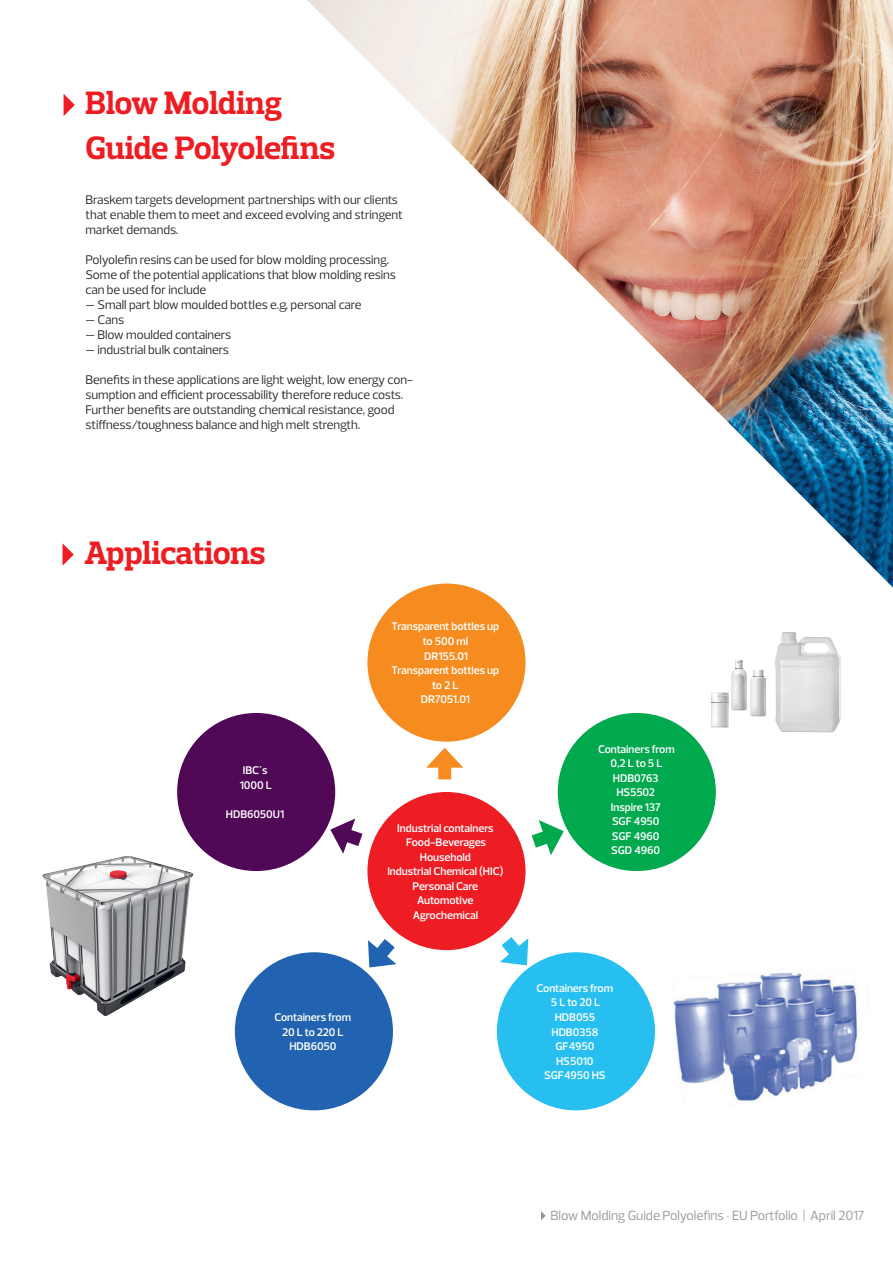
<style>
.page{position:relative;width:893px;height:1263px;background:#fff}
.page>*{position:absolute;margin:0;border:0;box-sizing:border-box;transform-origin:0 0}
.t1{font:33px/45px "Odebrecht Slab";letter-spacing:-.015em;color:#ee1d23}
.t2{font:13.5px "Odebrecht Sans";letter-spacing:-.01em;color:#939598}
.t3{font:12.75px/15px "Odebrecht Sans";letter-spacing:-.005em;color:#231f20}
.t4{font:700 11.25px/14.5px "Odebrecht Sans";letter-spacing:-.01em;color:#fff;text-align:center}
</style>
<div class="page">
<svg style="left:541px;top:1211px;width:5px;height:9px"></svg>
<img style="left:42px;top:846px;width:175px;height:170px">
<img style="left:673px;top:972px;width:185px;height:129px">
<svg style="left:63px;top:544px;width:11px;height:21px"></svg>
<div style="left:367px;top:792px;width:159px;height:158px;background:#ee1d23;border-radius:50%"></div>
<div style="left:367px;top:583px;width:159px;height:159px;background:#f68c1f;border-radius:50%"></div>
<div style="left:558px;top:713px;width:158px;height:158px;background:#00a94d;border-radius:50%"></div>
<div style="left:497px;top:952px;width:158px;height:158px;background:#26bff0;border-radius:50%"></div>
<div style="left:235px;top:952px;width:158px;height:158px;background:#2163b0;border-radius:50%"></div>
<div style="left:177px;top:713px;width:158px;height:158px;background:#500755;border-radius:50%"></div>
<div style="left:438px;top:760px;width:13px;height:19px;background:#f68c1f"></div>
<svg style="left:426px;top:748px;width:37px;height:20px"></svg>
<svg style="left:517px;top:819px;width:52px;height:39px"></svg>
<svg style="left:488px;top:923px;width:49px;height:51px"></svg>
<svg style="left:359px;top:925px;width:49px;height:51px"></svg>
<svg style="left:325px;top:818px;width:52px;height:37px"></svg>
<img style="left:775px;top:632px;width:67px;height:101px">
<div style="left:749px;top:665px;width:19px;height:53px;background:#f8f8f8"></div>
<svg style="left:712px;top:727px;width:16px;height:1px"></svg>
<svg style="left:711px;top:660px;width:55px;height:67px"></svg>
<svg style="left:64px;top:94px;width:11px;height:22px"></svg>
<img style="left:307px;top:0;width:586px;height:587px">
<h1 class="t1" style="left:86px;top:80px;width:251px">Blow Molding<br>Guide Polyolefins</h1>
<p class="t3" style="left:86px;top:192px;width:319px">Braskem targets development partnerships with our clients that enable them to meet and exceed evolving and stringent market demands.</p>
<p class="t3" style="left:86px;top:252px;width:312px">Polyolefin resins can be used for blow molding processing.<br>Some of the potential applications that blow molding resins can be used for include</p>
<p class="t3" style="left:86px;top:297px;width:278px">— Small part blow moulded bottles e.g. personal care</p>
<p class="t3" style="left:86px;top:312px;width:40px">— Cans</p>
<p class="t3" style="left:86px;top:327px;width:147px">— Blow moulded containers</p>
<p class="t3" style="left:86px;top:342px;width:145px">— industrial bulk containers</p>
<p class="t3" style="left:86px;top:372px;width:329px">Benefits in these applications are light weight, low energy con&shy;sumption and efficient processability therefore reduce costs.<br>Further benefits are outstanding chemical resistance, good stiffness/toughness balance and high melt strength.</p>
<h1 class="t1" style="left:85px;top:530px;width:183px">Applications</h1>
<p class="t4" style="left:240px;top:763px;width:34px;text-align:left">IBC´s<br>1000 L</p>
<p class="t4" style="left:226px;top:807px;width:60px">HDB6050U1</p>
<p class="t4" style="left:275px;top:1010px;width:78px">Containers from<br>20 L to 220 L<br>HDB6050</p>
<p class="t4" style="left:392px;top:619px;width:109px">Transparent bottles up to 500 ml<br>DR155.01<br>Transparent bottles up to 2 L<br>DR7051.01</p>
<p class="t4" style="left:387px;top:821px;width:118px">Industrial containers<br>Food-Beverages<br>Household<br>Industrial Chemical (HIC)<br>Personal Care<br>Automotive<br>Agrochemical</p>
<p class="t4" style="left:598px;top:741px;width:78px">Containers from<br>0,2 L to 5 L<br>HDB0763<br>HS5502<br>Inspire 137<br>SGF 4950<br>SGF 4960<br>SGD 4960</p>
<p class="t4" style="left:537px;top:981px;width:78px">Containers from<br>5 L to 20 L<br>HDB055<br>HDB0358<br>GF4950<br>HS5010<br>SGF4950 HS</p>
<p class="t2" style="left:551px;top:1207px;width:315px">Blow Molding Guide Polyolefins • EU Portfolio | April 2017</p>
</div>
